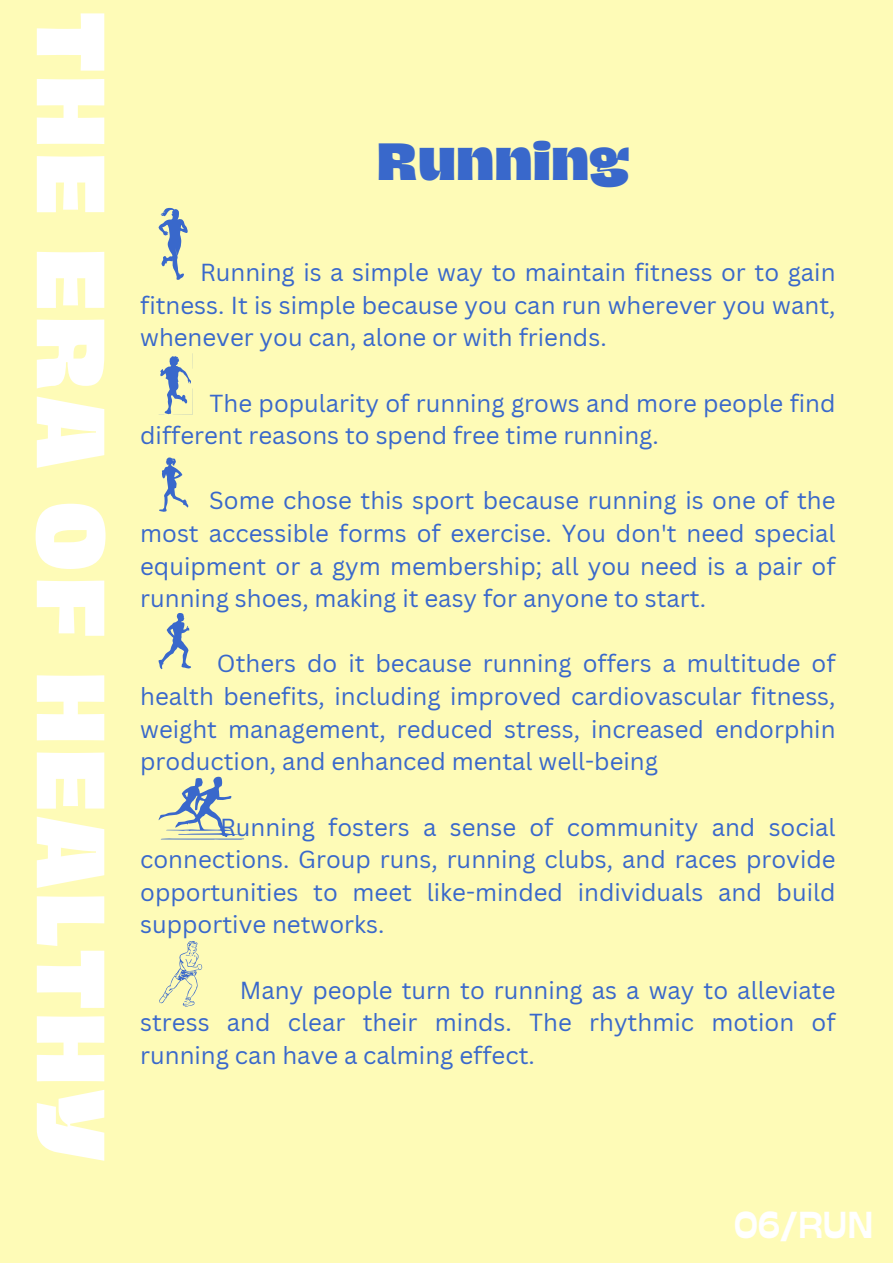
<style>
.page{position:relative;width:893px;height:1264px;background:#fff}
.page>*{position:absolute;margin:0;border:0;box-sizing:border-box;transform-origin:0 0}
.t1{font:800 88.35px "Hagrid";letter-spacing:.075em;color:#fff}
.t2{font:800 48px "Hagrid";color:#3968cb}
.t3{font:800 37.5px "Stadio Deva";color:#fff}
.t4{font:24px/32.5px "Canva Sans";color:#3968cb;text-align:justify}
</style>
<div class="page">
<div style="left:0;top:0;width:892px;height:1262px;background:#fefbb7"></div>
<svg style="left:158px;top:613px;width:33px;height:56px"></svg>
<svg style="left:158px;top:776px;width:86px;height:63px"></svg>
<svg style="left:159px;top:941px;width:43px;height:66px"></svg>
<svg style="left:159px;top:353px;width:34px;height:62px"></svg>
<svg style="left:159px;top:457px;width:30px;height:55px"></svg>
<svg style="left:158px;top:208px;width:30px;height:72px"></svg>
<p class="t1" style="left:115px;top:14px;width:1148px;rotate:90deg">THE ERA OF HEALTHY</p>
<p class="t2" style="left:377px;top:137px;width:253px">Running</p>
<p class="t4" style="left:140px;top:255px;width:696px;text-indent:60px">Running is a simple way to maintain fitness or to gain fitness. It is simple because you can run wherever you want, whenever you can, alone or with friends.</p>
<p class="t4" style="left:140px;top:386px;width:696px;text-indent:69px">The popularity of running grows and more people find different reasons to spend free time running.</p>
<p class="t4" style="left:140px;top:484px;width:696px;text-indent:69px">Some chose this sport because running is one of the most accessible forms of exercise. You don't need special equipment or a gym membership; all you need is a pair of running shoes, making it easy for anyone to start.</p>
<p class="t4" style="left:140px;top:647px;width:696px;text-indent:77px">Others do it because running offers a multitude of health benefits, including improved cardiovascular fitness, weight management, reduced stress, increased endorphin production, and enhanced mental well-being</p>
<p class="t4" style="left:140px;top:810px;width:696px;text-indent:80px">Running fosters a sense of community and social connections. Group runs, running clubs, and races provide opportunities to meet like-minded individuals and build supportive networks.</p>
<p class="t4" style="left:140px;top:973px;width:696px;text-indent:100px">Many people turn to running as a way to alleviate stress and clear their minds. The rhythmic motion of running can have a calming effect.</p>
<p class="t3" style="left:734px;top:1202px;width:141px">06/RUN</p>
</div>
